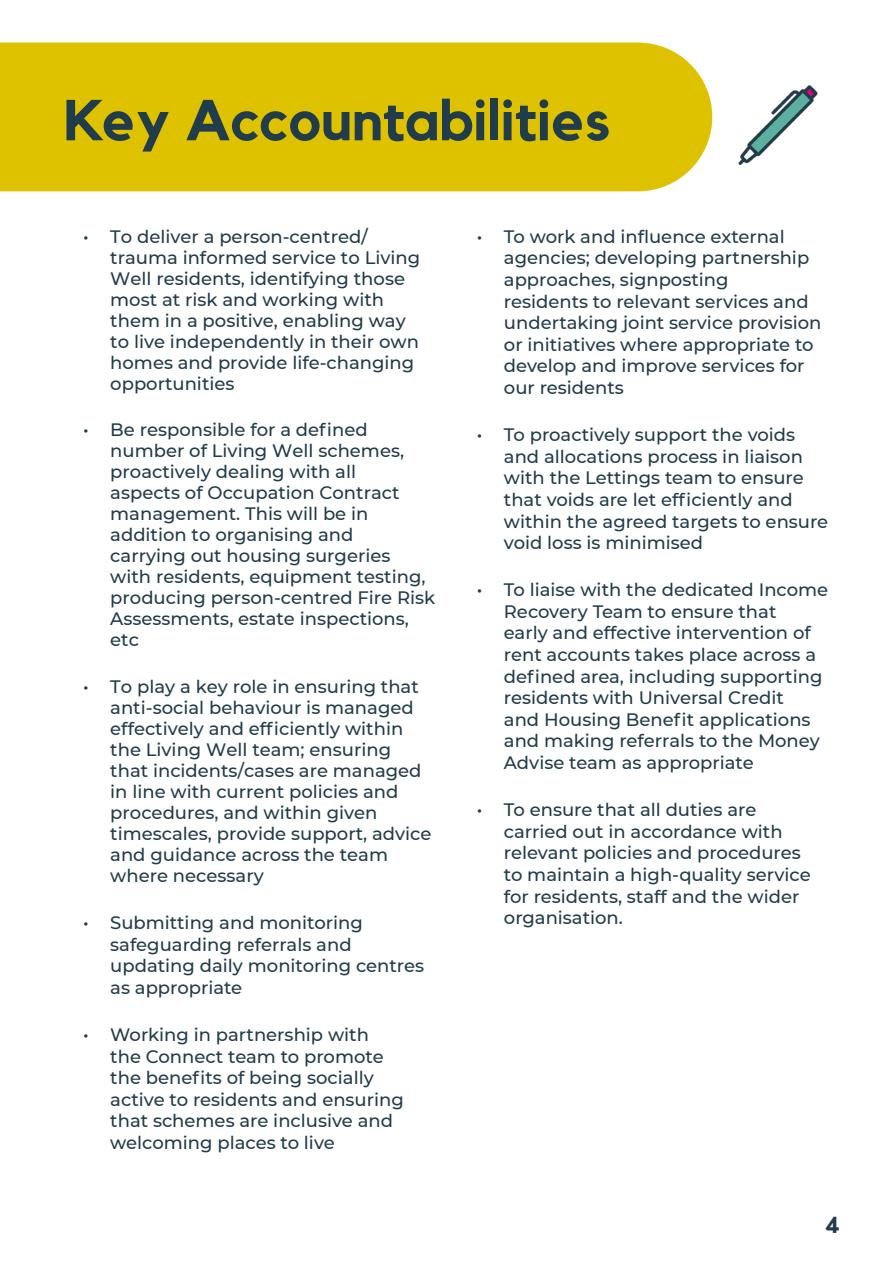
<style>
.page{position:relative;width:893px;height:1263px;background:#fff}
.page>*{position:absolute;margin:0;border:0;box-sizing:border-box;transform-origin:0 0}
.Headline{font:700 57px "Kollektif";color:#213c4a}
.t1{font:700 22.5px "Kollektif";color:#213c4a}
.Main_Body{font:500 18px/21.6px "Montserrat";color:#213c4a}
</style>
<div class="page">
<img style="left:738px;top:85px;width:80px;height:80px">
<div style="left:0;top:43px;width:712px;height:148px;background:#dec200"></div>
<p class="Headline" style="left:64px;top:87px;width:548px">Key Accountabilities</p>
<p class="Main_Body" style="left:110px;top:225px;width:311px;line-height:21px;text-indent:-27px">• To deliver a person-centred/ trauma informed service to Living<br>Well residents, identifying those most at risk and working with them in a positive, enabling way to live independently in their own homes and provide life-changing opportunities</p>
<p class="Main_Body" style="left:110px;top:419px;width:327px;line-height:21px;text-indent:-27px">• Be responsible for a defined number of Living Well schemes, proactively dealing with all<br>aspects of Occupation Contract management. This will be in addition to organising and<br>carrying out housing surgeries with residents, equipment testing, producing person-centred Fire Risk<br>Assessments, estate inspections, etc</p>
<p class="Main_Body" style="left:110px;top:675px;width:323px;line-height:21px;text-indent:-27px">• To play a key role in ensuring that anti-social behaviour is managed effectively and efficiently within the Living Well team; ensuring that incidents/cases are managed in line with current policies and procedures, and within given timescales, provide support, advice and guidance across the team where necessary</p>
<p class="Main_Body" style="left:110px;top:911px;width:315px;text-indent:-27px">• Submitting and monitoring safeguarding referrals and updating daily monitoring centres as appropriate</p>
<p class="Main_Body" style="left:110px;top:1023px;width:295px;text-indent:-27px">• Working in partnership with the Connect team to promote the benefits of being socially active to residents and ensuring that schemes are inclusive and welcoming places to live</p>
<p class="Main_Body" style="left:504px;top:225px;width:319px;text-indent:-27px">• To work and influence external agencies; developing partnership approaches, signposting<br>residents to relevant services and undertaking joint service provision or initiatives where appropriate to develop and improve services for our residents</p>
<p class="Main_Body" style="left:504px;top:423px;width:326px;text-indent:-27px">• To proactively support the voids and allocations process in liaison with the Lettings team to ensure that voids are let efficiently and within the agreed targets to ensure void loss is minimised</p>
<p class="Main_Body" style="left:504px;top:578px;width:326px;text-indent:-27px">• To liaise with the dedicated Income Recovery Team to ensure that<br>early and effective intervention of rent accounts takes place across a defined area, including supporting residents with Universal Credit<br>and Housing Benefit applications and making referrals to the Money Advise team as appropriate</p>
<p class="Main_Body" style="left:504px;top:798px;width:308px;text-indent:-27px">• To ensure that all duties are carried out in accordance with relevant policies and procedures to maintain a high-quality service for residents, staff and the wider organisation.</p>
<p class="t1" style="left:825px;top:1207px;width:15px">4</p>
</div>
